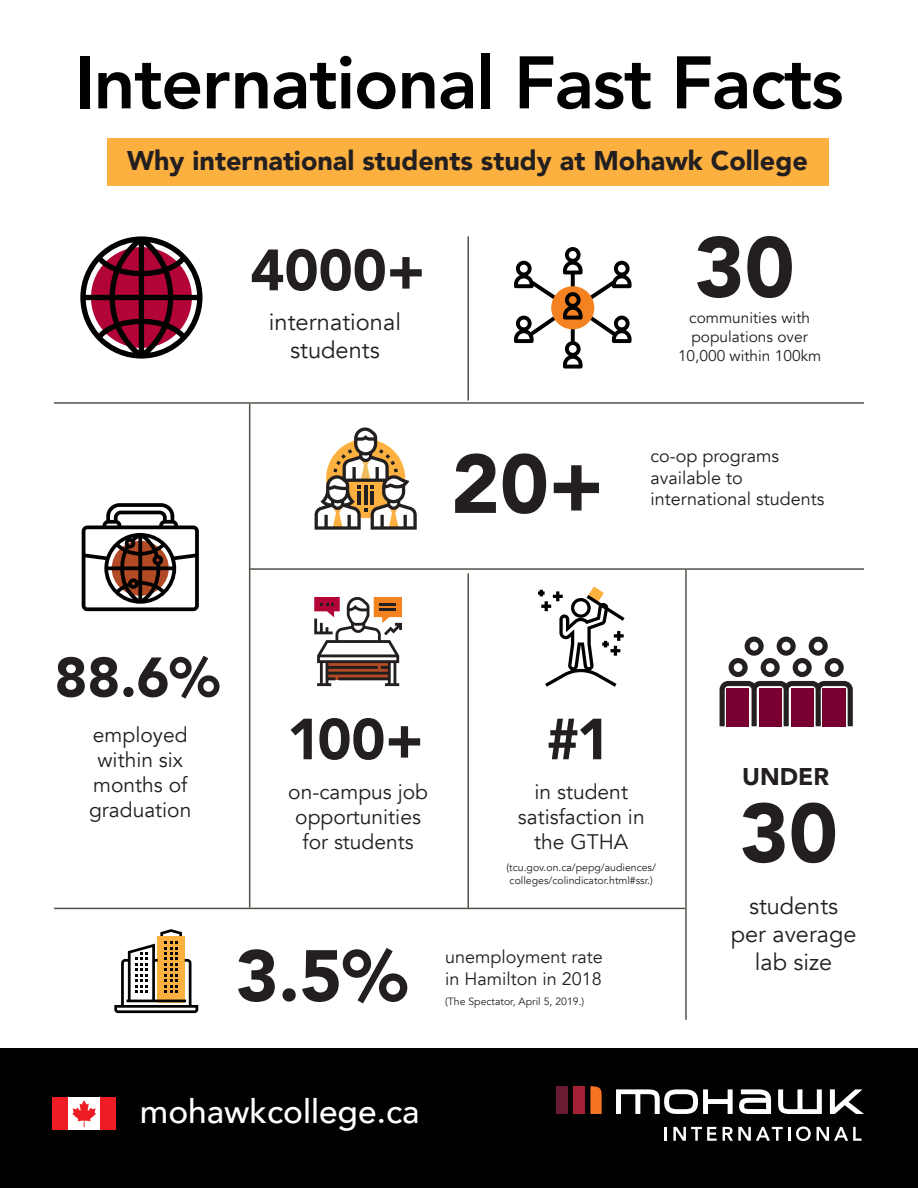
<style>
.page{position:relative;width:918px;height:1188px;background:#fff}
.page>*{position:absolute;margin:0;border:0;box-sizing:border-box;transform-origin:0 0}
.t1{font:900 84.6px "Avenir";color:#231f20}
.t2{font:900 82.8px "Avenir";color:#231f20}
.t3{font:900 82.5px "Avenir";color:#231f20}
.t4{font:800 73.5px "Avenir";letter-spacing:-.02em;color:#010101}
.t5{font:900 72px "Avenir";color:#231f20}
.t6{font:900 57.6px "Avenir";color:#231f20}
.t7{font:900 57.3px "Avenir";color:#231f20}
.t8{font:900 55.5px "Avenir";color:#231f20}
.t9{font:500 33.45px "Avenir";color:#fff}
.t10{font:900 27px "Avenir";color:#231f20}
.t11{font:900 24.15px "Avenir";color:#231f20}
.t12{font:23.7px/28.3px "Avenir";color:#231f20;text-align:center}
.t13{font:23.4px/28.2px "Avenir";color:#231f20;text-align:center}
.t14{font:21px/25.2px "Avenir";color:#231f20;text-align:center}
.t15{font:18px/21.6px "Avenir";color:#231f20}
.t16{font:15.45px/18.6px "Avenir";color:#231f20;text-align:center}
.t17{font:10.5px/12.6px "Avenir";color:#231f20}
</style>
<div class="page">
<div style="left:107px;top:138px;width:722px;height:48px;background:#fbb03f"></div>
<div style="left:0;top:1049px;width:918px;height:139px;background:#010101"></div>
<hr style="left:54px;top:402px;width:810px;height:2px;background:#535249">
<hr style="left:249px;top:568px;width:615px;height:2px;background:#535249">
<hr style="left:54px;top:908px;width:631px;height:1px;background:#535249">
<hr style="left:467px;top:236px;width:2px;height:165px;background:#535249">
<hr style="left:249px;top:404px;width:1px;height:504px;background:#535249">
<hr style="left:685px;top:570px;width:2px;height:450px;background:#535249">
<hr style="left:467px;top:573px;width:2px;height:336px;background:#535249">
<div style="left:556px;top:1086px;width:12px;height:28px;background:#6b1b31"></div>
<div style="left:573px;top:1086px;width:12px;height:28px;background:#a62035"></div>
<svg style="left:590px;top:1086px;width:12px;height:28px"></svg>
<svg style="left:616px;top:1089px;width:117px;height:25px"></svg>
<svg style="left:739px;top:1089px;width:32px;height:25px"></svg>
<svg style="left:778px;top:1089px;width:44px;height:25px"></svg>
<svg style="left:830px;top:1089px;width:34px;height:25px"></svg>
<hr style="left:664px;top:1127px;width:3px;height:14px;background:#fff">
<svg style="left:673px;top:1127px;width:44px;height:14px"></svg>
<svg style="left:723px;top:1127px;width:67px;height:14px"></svg>
<svg style="left:796px;top:1126px;width:15px;height:15px"></svg>
<svg style="left:817px;top:1127px;width:45px;height:14px"></svg>
<svg style="left:80px;top:236px;width:122px;height:123px"></svg>
<svg style="left:82px;top:503px;width:117px;height:108px"></svg>
<svg style="left:514px;top:261px;width:41px;height:39px"></svg>
<svg style="left:589px;top:261px;width:42px;height:39px"></svg>
<svg style="left:589px;top:316px;width:42px;height:27px"></svg>
<svg style="left:563px;top:327px;width:20px;height:42px"></svg>
<svg style="left:514px;top:316px;width:41px;height:27px"></svg>
<div style="left:551px;top:286px;width:43px;height:43px;background:#f58220;border-radius:50%"></div>
<svg style="left:563px;top:247px;width:20px;height:73px"></svg>
<svg style="left:114px;top:929px;width:84px;height:84px"></svg>
<svg style="left:315px;top:428px;width:102px;height:102px"></svg>
<hr style="left:357px;top:492px;width:4px;height:13px;background:#231f20">
<svg style="left:720px;top:637px;width:133px;height:89px"></svg>
<svg style="left:314px;top:597px;width:88px;height:89px"></svg>
<div style="left:52px;top:1098px;width:64px;height:32px;background:#fff"></div>
<div style="left:52px;top:1098px;width:16px;height:32px;background:#ee1d23"></div>
<div style="left:100px;top:1098px;width:16px;height:32px;background:#ee1d23"></div>
<svg style="left:72px;top:1100px;width:24px;height:27px"></svg>
<svg style="left:538px;top:586px;width:87px;height:101px"></svg>
<h3 class="t4" style="left:74px;top:26px;width:771px">International Fast Facts</h3>
<p class="t10" style="left:127px;top:137px;width:682px">Why international students study at Mohawk College</p>
<h3 class="t6" style="left:250px;top:221px;width:176px">4000+</h3>
<p class="t12" style="left:269px;top:308px;width:134px">international students</p>
<h3 class="t3" style="left:451px;top:413px;width:154px">20+</h3>
<h1 class="t1" style="left:694px;top:195px;width:102px">30</h1>
<p class="t16" style="left:678px;top:309px;width:145px">communities with populations over<br>10,000 within 100km</p>
<p class="t15" style="left:651px;top:446px;width:175px">co-op programs available to international students</p>
<h3 class="t8" style="left:55px;top:630px;width:167px">88.6%</h3>
<p class="t14" style="left:89px;top:722px;width:104px">employed within six months of graduation</p>
<h3 class="t7" style="left:287px;top:690px;width:138px">100+</h3>
<h3 class="t7" style="left:546px;top:690px;width:66px">#1</h3>
<p class="t14" style="left:288px;top:779px;width:141px">on-campus job opportunities for students</p>
<p class="t14" style="left:518px;top:779px;width:128px">in student satisfaction in the GTHA</p>
<p class="t17" style="left:507px;top:861px;width:151px">(tcu.gov.on.ca/pepg/audiences/ colleges/colindicator.html#ssr.)</p>
<h3 class="t5" style="left:236px;top:914px;width:173px">3.5%</h3>
<p class="t15" style="left:445px;top:947px;width:159px">unemployment rate in Hamilton in 2018</p>
<p class="t17" style="left:445px;top:996px;width:141px">(The Spectator, April 5, 2019.)</p>
<p class="t11" style="left:742px;top:756px;width:88px">UNDER</p>
<h2 class="t2" style="left:740px;top:762px;width:100px">30</h2>
<p class="t13" style="left:731px;top:892px;width:127px">students per average lab size</p>
<h3 class="t9" style="left:140px;top:1082px;width:281px">mohawkcollege.ca</h3>
</div>
